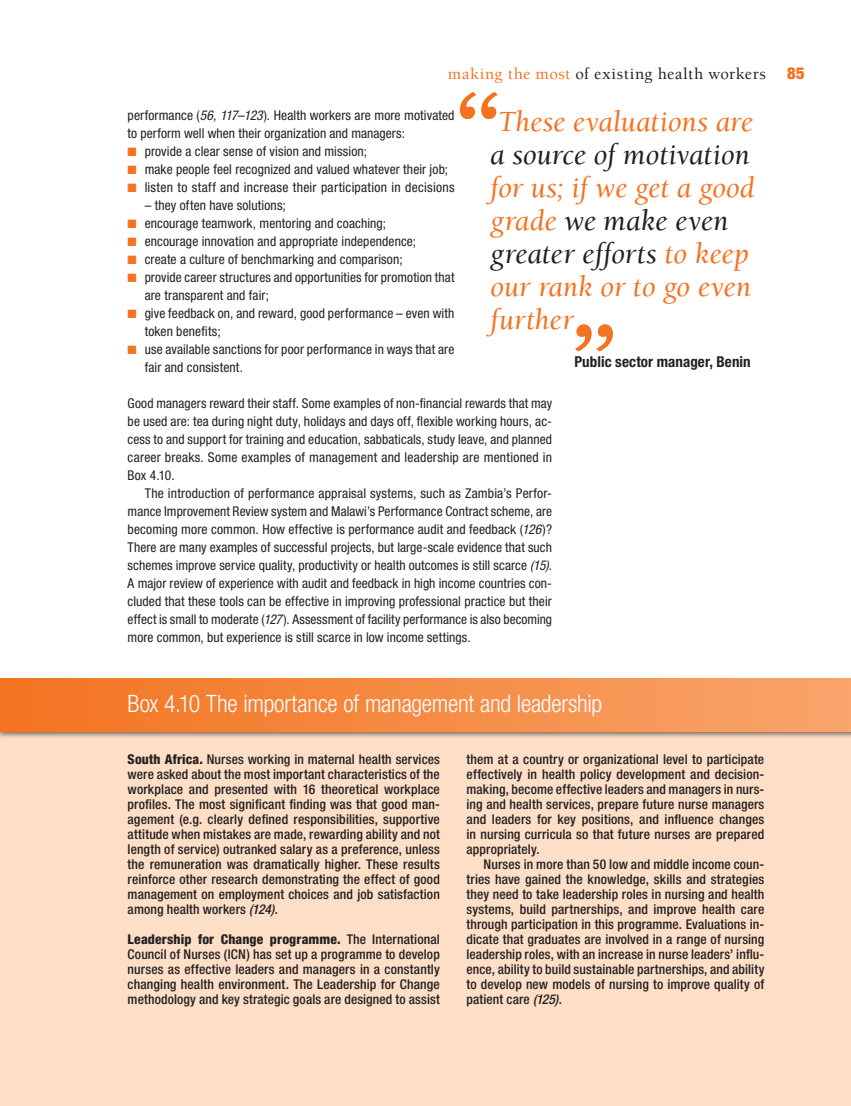
<style>
.page{position:relative;width:851px;height:1106px;background:#fff}
.page>*{position:absolute;margin:0;border:0;box-sizing:border-box;transform-origin:0 0}
.t1{font:italic 30px/33px "Berkeley Std";color:#f47321}
.t2{font:italic 30px "Berkeley Std";letter-spacing:-.005em;color:#231f20}
.t3{font:300 condensed 24px "Helvetica Neue LT Std";letter-spacing:-.01em;color:#fff}
.t4{font:500 16.5px "Berkeley Std";letter-spacing:.03em;color:#231f20}
.t5{font:900 condensed 16.5px "Helvetica Neue LT Std";color:#f47321}
.t6{font:700 condensed 15px "Helvetica Neue LT Std";letter-spacing:.005em;color:#231f20}
.t7{font:condensed 13.5px/18px "Helvetica Neue LT Std";letter-spacing:.01em;color:#231f20;text-align:justify}
.t8{font:500 condensed 13.5px/15px "Helvetica Neue LT Std";letter-spacing:.01em;color:#231f20;text-align:justify}
.t9{font:12px/18px "Zapf Dingbats";color:#f47321;text-align:justify}
.s1{color:#f47321}
.s2{font-style:italic}
.s3{color:#231f20}
.s4{font-weight:800}
</style>
<div class="page">
<div style="left:0;top:682px;width:850px;height:424px;background:#fddec6"></div>
<div style="left:0;top:675px;width:850px;height:63px;background:#231f20;opacity:.6"></div>
<div style="left:0;top:679px;width:850px;height:52px;background:linear-gradient(to right,#f3731f,#f9a46b)"></div>
<svg style="left:460px;top:92px;width:37px;height:27px"></svg>
<svg style="left:575px;top:324px;width:37px;height:27px"></svg>
<p class="t4" style="left:448px;top:65px;width:319px"><span class="s1">making the most</span> of existing health workers</p>
<p class="t5" style="left:787px;top:63px;width:19px">85</p>
<p class="t7" style="left:128px;top:106px;width:328px">performance (<span class="s2">56, 117–123</span>). Health workers are more motivated</p>
<p class="t7" style="left:128px;top:124px;width:279px">to perform well when their organization and managers:</p>
<p class="t7" style="left:145px;top:142px;width:224px">provide a clear sense of vision and mission;</p>
<p class="t7" style="left:145px;top:160px;width:305px">make people feel recognized and valued whatever their job;</p>
<p class="t7" style="left:145px;top:178px;width:311px">listen to staff and increase their participation in decisions</p>
<p class="t7" style="left:145px;top:196px;width:311px;text-align:left">– they often have solutions;<br>encourage teamwork, mentoring and coaching;<br>encourage innovation and appropriate independence;<br>create a culture of benchmarking and comparison;<br>provide career structures and opportunities for promotion that are transparent and fair;<br>give feedback on, and reward, good performance – even with token benefits;<br>use available sanctions for poor performance in ways that are fair and consistent.</p>
<p class="t7" style="left:128px;top:394px;width:426px">Good managers reward their staff. Some examples of non-financial rewards that may be used are: tea during night duty, holidays and days off, flexible working hours, ac&shy;cess to and support for training and education, sabbaticals, study leave, and planned career breaks. Some examples of management and leadership are mentioned in Box 4.10.</p>
<p class="t7" style="left:128px;top:484px;width:426px;text-indent:17px">The introduction of performance appraisal systems, such as Zambia’s Perfor&shy;mance Improvement Review system and Malawi’s Performance Contract scheme, are becoming more common. How effective is performance audit and feedback (<span class="s2">126</span>)?<br>There are many examples of successful projects, but large-scale evidence that such schemes improve service quality, productivity or health outcomes is still scarce <span class="s2">(15)</span>.<br>A major review of experience with audit and feedback in high income countries con&shy;cluded that these tools can be effective in improving professional practice but their effect is small to moderate (<span class="s2">127</span>). Assessment of facility performance is also becoming more common, but experience is still scarce in low income settings.</p>
<h1 class="t1" style="left:497px;top:106px;width:256px">These evaluations are</h1>
<h1 class="t2" style="left:490px;top:139px;width:261px">a source of motivation</h1>
<h1 class="t1" style="left:490px;top:172px;width:265px">for us; if we get a good grade <span class="s3">we make even greater efforts</span> to keep our rank or to go even further</h1>
<p class="t6" style="left:574px;top:353px;width:178px">Public sector manager, Benin</p>
<p class="t9" style="left:128px;top:143px;width:11px">■ ■ ■</p>
<p class="t9" style="left:128px;top:215px;width:11px">■ ■ ■ ■</p>
<p class="t9" style="left:128px;top:305px;width:11px">■</p>
<p class="t9" style="left:128px;top:341px;width:11px">■</p>
<h2 class="t3" style="left:128px;top:690px;width:476px">Box 4.10 The importance of management and leadership</h2>
<p class="t8" style="left:128px;top:751px;width:314px"><span class="s4">South Africa.</span> Nurses working in maternal health services were asked about the most important characteristics of the workplace and presented with 16 theoretical workplace profiles. The most significant finding was that good man&shy;agement (e.g. clearly defined responsibilities, supportive attitude when mistakes are made, rewarding ability and not length of service) outranked salary as a preference, unless the remuneration was dramatically higher. These results reinforce other research demonstrating the effect of good management on employment choices and job satisfaction among health workers <span class="s2">(124)</span>.</p>
<p class="t8" style="left:128px;top:931px;width:314px"><span class="s4">Leadership for Change programme.</span> The International Council of Nurses (ICN) has set up a programme to develop nurses as effective leaders and managers in a constantly changing health environment. The Leadership for Change methodology and key strategic goals are designed to assist</p>
<p class="t8" style="left:466px;top:751px;width:299px">them at a country or organizational level to participate effectively in health policy development and decision&shy;making, become effective leaders and managers in nurs&shy;ing and health services, prepare future nurse managers and leaders for key positions, and influence changes in nursing curricula so that future nurses are prepared appropriately.</p>
<p class="t8" style="left:466px;top:856px;width:299px;text-indent:17px">Nurses in more than 50 low and middle income coun&shy;tries have gained the knowledge, skills and strategies they need to take leadership roles in nursing and health systems, build partnerships, and improve health care through participation in this programme. Evaluations in&shy;dicate that graduates are involved in a range of nursing leadership roles, with an increase in nurse leaders’ influ&shy;ence, ability to build sustainable partnerships, and ability to develop new models of nursing to improve quality of patient care <span class="s2">(125)</span>.</p>
</div>
